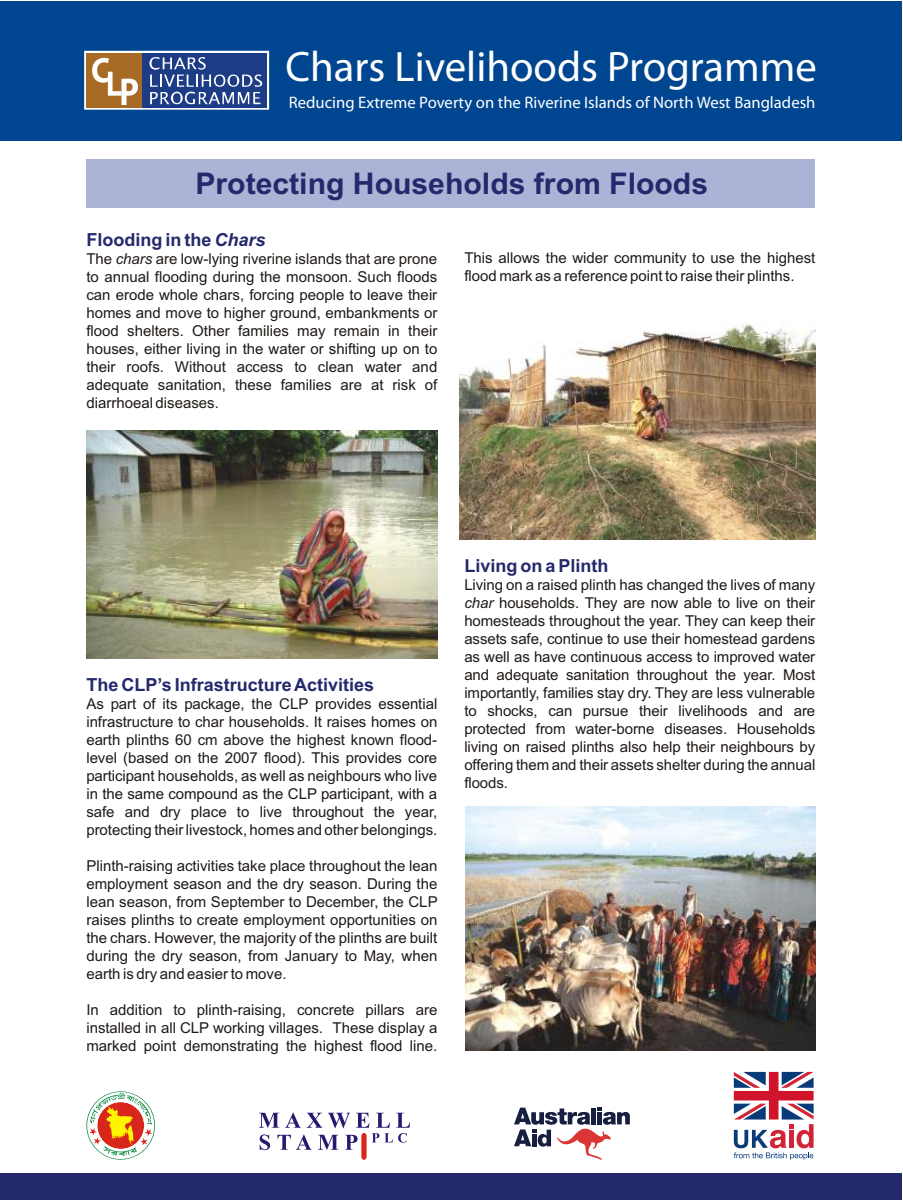
<style>
.page{position:relative;width:903px;height:1200px;background:#fff}
.page>*{position:absolute;margin:0;border:0;box-sizing:border-box;transform-origin:0 0}
.t1{font:42.75px "Myriad Pro";color:#fff}
.t2{font:700 29.85px "Arial";color:#24296b}
.t3{font:700 18px "Arial";color:#24296b}
.t4{font:16.65px "Myriad Pro";color:#fff}
.t5{font:15px/18px "Arial";letter-spacing:-.005em;color:#1f1a17;text-align:justify}
.s1{font-style:italic}
</style>
<div class="page">
<img style="left:86px;top:430px;width:351px;height:228px">
<div style="left:86px;top:159px;width:729px;height:48px;background:#abb3d6"></div>
<div style="left:0;top:1px;width:902px;height:140px;background:#00458f"></div>
<div style="left:0;top:1174px;width:902px;height:26px;background:#24296b"></div>
<div style="left:84px;top:51px;width:185px;height:59px;border:4px solid #fff"></div>
<div style="left:86px;top:53px;width:56px;height:54px;background:#a86b26"></div>
<div style="left:142px;top:53px;width:125px;height:54px;background:#1c3d85"></div>
<svg style="left:92px;top:58px;width:46px;height:47px"></svg>
<svg style="left:149px;top:57px;width:113px;height:47px"></svg>
<svg style="left:514px;top:1108px;width:116px;height:52px"></svg>
<svg style="left:86px;top:1091px;width:69px;height:69px"></svg>
<svg style="left:734px;top:1072px;width:80px;height:88px"></svg>
<svg style="left:259px;top:1112px;width:151px;height:48px"></svg>
<img style="left:465px;top:807px;width:350px;height:243px">
<img style="left:460px;top:324px;width:355px;height:216px">
<h1 class="t1" style="left:285px;top:49px;width:533px">Chars Livelihoods Programme</h1>
<p class="t4" style="left:289px;top:96px;width:528px">Reducing Extreme Poverty on the Riverine Islands of North West Bangladesh</p>
<h2 class="t2" style="left:195px;top:172px;width:514px">Protecting Households from Floods</h2>
<p class="t3" style="left:86px;top:232px;width:180px">Flooding in the <span class="s1">Chars</span></p>
<p class="t5" style="left:86px;top:251px;width:352px">The <span class="s1">chars</span> are low-lying riverine islands that are prone</p>
<p class="t5" style="left:464px;top:250px;width:353px">This allows the wider community to use the highest</p>
<p class="t5" style="left:86px;top:269px;width:352px">to annual flooding during the monsoon. Such floods</p>
<p class="t5" style="left:464px;top:268px;width:332px">flood mark as a reference point to raise their plinths.</p>
<p class="t5" style="left:86px;top:287px;width:352px">can erode whole chars, forcing people to leave their homes and move to higher ground, embankments or flood shelters. Other families may remain in their houses, either living in the water or shifting up on to their roofs. Without access to clean water and adequate sanitation, these families are at risk of diarrhoeal diseases.</p>
<p class="t3" style="left:464px;top:559px;width:146px">Living on a Plinth</p>
<p class="t5" style="left:464px;top:577px;width:353px">Living on a raised plinth has changed the lives of many <span class="s1">char</span> households. They are now able to live on their homesteads throughout the year. They can keep their assets safe, continue to use their homestead gardens as well as have continuous access to improved water and adequate sanitation throughout the year. Most importantly, families stay dry. They are less vulnerable</p>
<p class="t3" style="left:86px;top:678px;width:289px">The CLP’s Infrastructure Activities</p>
<p class="t5" style="left:86px;top:696px;width:352px">As part of its package, the CLP provides essential</p>
<p class="t5" style="left:464px;top:703px;width:352px">to shocks, can pursue their livelihoods and are</p>
<p class="t5" style="left:86px;top:714px;width:352px">infrastructure to char households. It raises homes on</p>
<p class="t5" style="left:464px;top:721px;width:352px">protected from water-borne diseases. Households</p>
<p class="t5" style="left:86px;top:732px;width:352px">earth plinths 60 cm above the highest known flood-</p>
<p class="t5" style="left:464px;top:739px;width:353px">living on raised plinths also help their neighbours by</p>
<p class="t5" style="left:86px;top:750px;width:352px">level (based on the 2007 flood). This provides core</p>
<p class="t5" style="left:464px;top:757px;width:352px">offering them and their assets shelter during the annual</p>
<p class="t5" style="left:86px;top:768px;width:352px">participant households, as well as neighbours who live</p>
<p class="t5" style="left:464px;top:775px;width:45px">floods.</p>
<p class="t5" style="left:86px;top:786px;width:353px">in the same compound as the CLP participant, with a safe and dry place to live throughout the year, protecting their livestock, homes and other belongings.</p>
<p class="t5" style="left:86px;top:858px;width:353px">Plinth-raising activities take place throughout the lean employment season and the dry season. During the lean season, from September to December, the CLP raises plinths to create employment opportunities on the chars. However, the majority of the plinths are built during the dry season, from January to May, when earth is dry and easier to move.</p>
<p class="t5" style="left:86px;top:1002px;width:353px">In addition to plinth-raising, concrete pillars are installed in all CLP working villages. These display a marked point demonstrating the highest flood line.</p>
</div>
